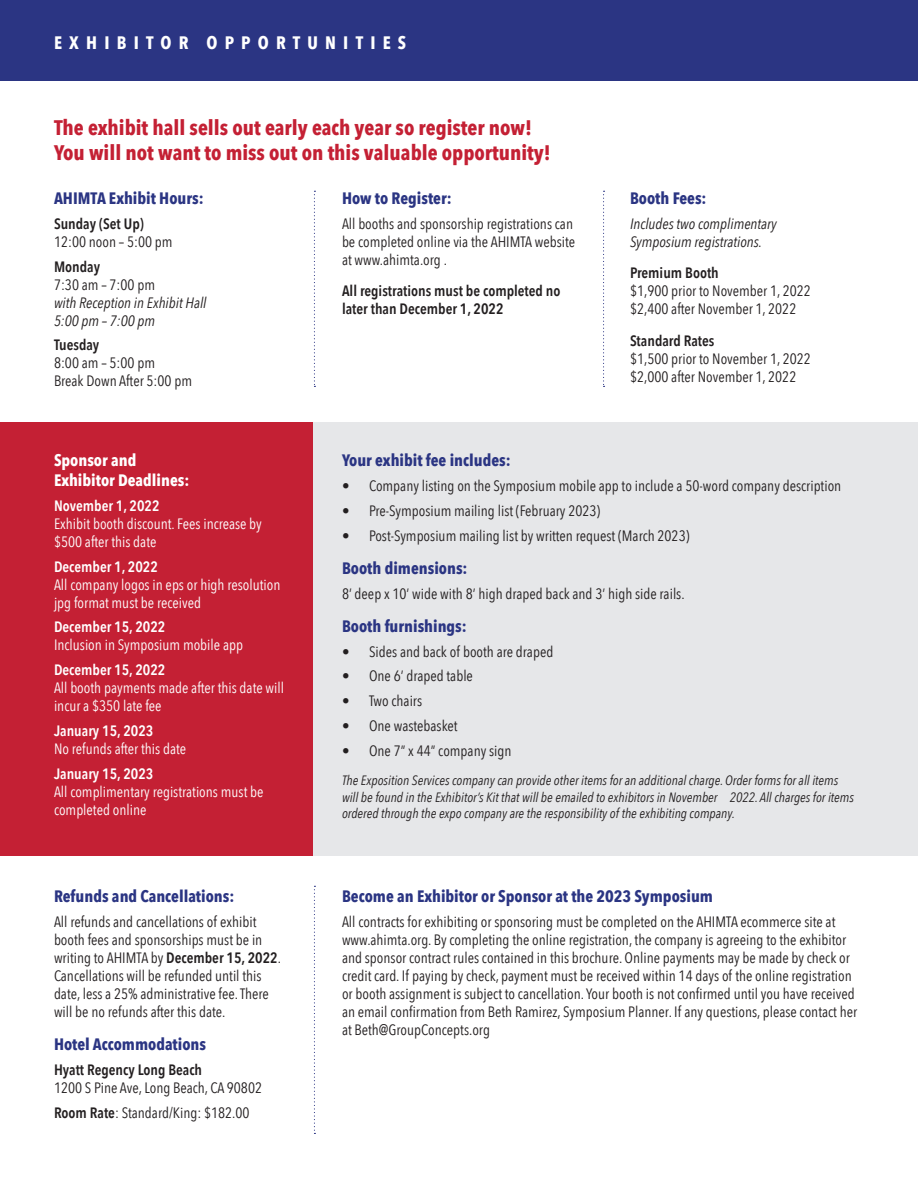
<style>
.page{position:relative;width:918px;height:1188px;background:#fff}
.page>*{position:absolute;margin:0;border:0;box-sizing:border-box;transform-origin:0 0}
.t1{font:700 21px/25.2px "Avenir Next Condensed";color:#c42034}
.t2{font:700 18px "Avenir Next Condensed";letter-spacing:.4em;color:#fff}
.t3{font:700 16.5px "Avenir Next Condensed";color:#2b3583}
.t4{font:700 16.5px/19.8px "Avenir Next Condensed";color:#fff}
.t5{font:15px/18px "Avenir Next Condensed";color:#231f20}
.t6{font:15px/18px "Avenir Next Condensed";color:#fff}
.t7{font:italic 15px/18px "Avenir Next Condensed";color:#231f20}
.t8{font:600 15px/18px "Avenir Next Condensed";color:#231f20}
.t9{font:italic 13.5px/16.2px "Avenir Next Condensed";color:#231f20}
.s1{font-weight:600}
.s2{font-weight:600;font-style:normal}
.s3{font-style:normal}
</style>
<div class="page">
<div style="left:0;top:0;width:918px;height:81px;background:#2b3583"></div>
<div style="left:0;top:422px;width:315px;height:433px;background:#c42034"></div>
<div style="left:314px;top:422px;width:604px;height:433px;background:#e6e7e9"></div>
<svg style="left:603px;top:191px;width:2px;height:196px"></svg>
<svg style="left:314px;top:191px;width:1px;height:196px"></svg>
<svg style="left:314px;top:886px;width:1px;height:248px"></svg>
<p class="t2" style="left:54px;top:31px;width:354px">EXHIBITOR OPPORTUNITIES</p>
<p class="t1" style="left:54px;top:115px;width:498px">The exhibit hall sells out early each year so register now!<br>You will not want to miss out on this valuable opportunity!</p>
<p class="t3" style="left:54px;top:188px;width:151px">AHIMTA Exhibit Hours:</p>
<p class="t5" style="left:54px;top:214px;width:120px"><span class="s1">Sunday (Set Up)<br></span>12:00 noon – 5:00 pm</p>
<p class="t7" style="left:54px;top:257px;width:154px"><span class="s2">Monday<br></span><span class="s3">7:30 am – 7:00 pm<br></span>with Reception in Exhibit Hall<br>5:00 pm – 7:00 pm</p>
<p class="t5" style="left:54px;top:335px;width:140px"><span class="s1">Tuesday<br></span>8:00 am – 5:00 pm<br>Break Down After 5:00 pm</p>
<p class="t3" style="left:342px;top:188px;width:111px">How to Register:</p>
<p class="t5" style="left:342px;top:214px;width:235px">All booths and sponsorship registrations can be completed online via the AHIMTA website at www.ahimta.org .</p>
<p class="t8" style="left:342px;top:282px;width:220px">All registrations must be completed no later than December 1, 2022</p>
<p class="t3" style="left:630px;top:188px;width:78px">Booth Fees:</p>
<p class="t7" style="left:630px;top:214px;width:148px">Includes two complimentary<br>Symposium registrations.</p>
<p class="t5" style="left:630px;top:263px;width:183px"><span class="s1">Premium Booth<br></span>$1,900 prior to November 1, 2022 $2,400 after November 1, 2022</p>
<p class="t5" style="left:630px;top:331px;width:183px"><span class="s1">Standard Rates<br></span>$1,500 prior to November 1, 2022 $2,000 after November 1, 2022</p>
<p class="t4" style="left:54px;top:451px;width:137px">Sponsor and<br>Exhibitor Deadlines:</p>
<p class="t6" style="left:54px;top:496px;width:209px"><span class="s1">November 1, 2022<br></span>Exhibit booth discount. Fees increase by $500 after this date</p>
<p class="t6" style="left:54px;top:557px;width:228px"><span class="s1">December 1, 2022<br></span>All company logos in eps or high resolution jpg format must be received</p>
<p class="t6" style="left:54px;top:617px;width:191px"><span class="s1">December 15, 2022<br></span>Inclusion in Symposium mobile app</p>
<p class="t6" style="left:54px;top:660px;width:232px"><span class="s1">December 15, 2022<br></span>All booth payments made after this date will incur a $350 late fee</p>
<p class="t6" style="left:54px;top:721px;width:134px"><span class="s1">January 15, 2023<br></span>No refunds after this date</p>
<p class="t6" style="left:54px;top:764px;width:211px"><span class="s1">January 15, 2023<br></span>All complimentary registrations must be completed online</p>
<p class="t3" style="left:54px;top:886px;width:182px">Refunds and Cancellations:</p>
<p class="t5" style="left:54px;top:912px;width:228px">All refunds and cancellations of exhibit booth fees and sponsorships must be in writing to AHIMTA by <span class="s1">December 15, 2022</span>.<br>Cancellations will be refunded until this date, less a 25% administrative fee. There will be no refunds after this date.</p>
<p class="t3" style="left:54px;top:1034px;width:154px">Hotel Accommodations</p>
<p class="t5" style="left:54px;top:1060px;width:210px"><span class="s1">Hyatt Regency Long Beach<br></span>1200 S Pine Ave, Long Beach, CA 90802</p>
<p class="t5" style="left:54px;top:1103px;width:197px"><span class="s1">Room Rate</span>: Standard/King: $182.00</p>
<p class="t3" style="left:342px;top:450px;width:170px">Your exhibit fee includes:</p>
<p class="t5" style="left:342px;top:476px;width:501px">• Company listing on the Symposium mobile app to include a 50-word company description</p>
<p class="t5" style="left:342px;top:501px;width:260px">• Pre-Symposium mailing list (February 2023)</p>
<p class="t5" style="left:342px;top:526px;width:349px">• Post-Symposium mailing list by written request (March 2023)</p>
<p class="t3" style="left:342px;top:558px;width:127px">Booth dimensions:</p>
<p class="t5" style="left:342px;top:584px;width:344px">8’ deep x 10’ wide with 8’ high draped back and 3’ high side rails.</p>
<p class="t3" style="left:342px;top:616px;width:126px">Booth furnishings:</p>
<p class="t5" style="left:342px;top:642px;width:213px">• Sides and back of booth are draped</p>
<p class="t5" style="left:342px;top:667px;width:132px">• One 6’ draped table</p>
<p class="t5" style="left:342px;top:691px;width:82px">• Two chairs</p>
<p class="t5" style="left:342px;top:716px;width:117px">• One wastebasket</p>
<p class="t5" style="left:342px;top:741px;width:171px">• One 7” x 44” company sign</p>
<p class="t9" style="left:342px;top:773px;width:514px">The Exposition Services company can provide other items for an additional charge. Order forms for all items will be found in the Exhibitor’s Kit that will be emailed to exhibitors in November 2022. All charges for items ordered through the expo company are the responsibility of the exhibiting company.</p>
<p class="t3" style="left:342px;top:886px;width:373px">Become an Exhibitor or Sponsor at the 2023 Symposium</p>
<p class="t5" style="left:342px;top:912px;width:517px">All contracts for exhibiting or sponsoring must be completed on the AHIMTA ecommerce site at www.ahimta.org. By completing the online registration, the company is agreeing to the exhibitor and sponsor contract rules contained in this brochure. Online payments may be made by check or credit card. If paying by check, payment must be received within 14 days of the online registration or booth assignment is subject to cancellation. Your booth is not confirmed until you have received an email confirmation from Beth Ramirez, Symposium Planner. If any questions, please contact her at Beth@GroupConcepts.org</p>
</div>
